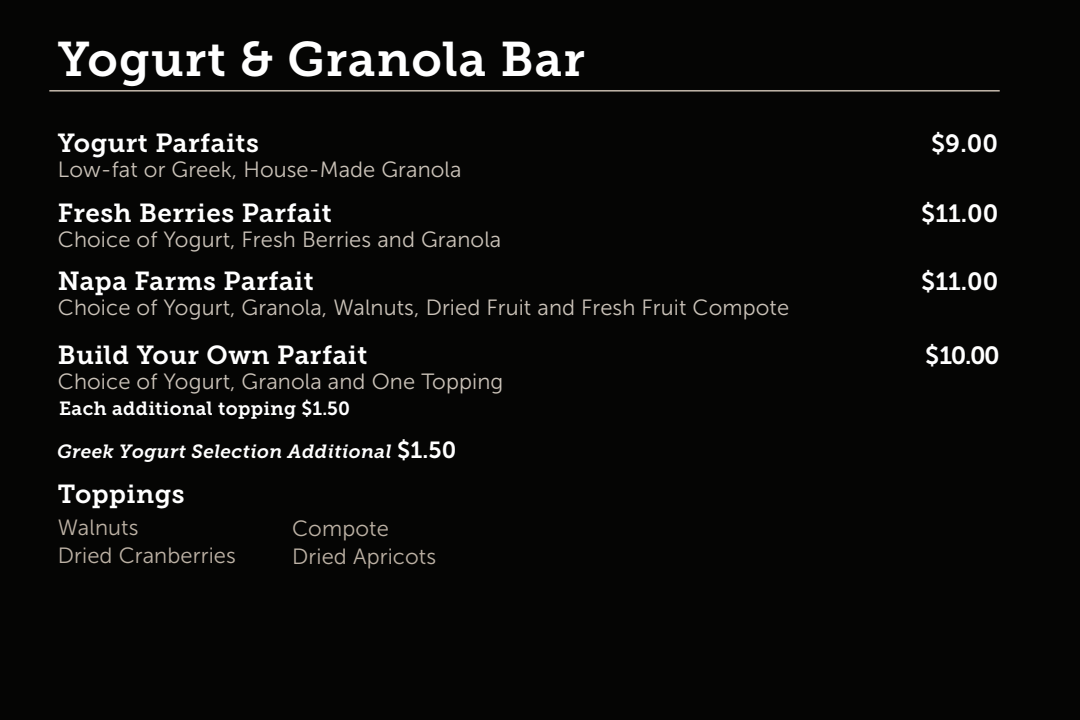
<style>
.page{position:relative;width:1080px;height:720px;background:#050504}
.page>*{position:absolute;margin:0;border:0;box-sizing:border-box;transform-origin:0 0}
.t1{font:48.44px "Museo Slab 700";letter-spacing:.02em;color:#fff}
.t2{font:26px "Museo Slab 700";letter-spacing:.02em;color:#fff}
.t3{font:24.8px "Museo Sans 700";color:#fff}
.t4{font:22px "Museo Sans 300";letter-spacing:.005em;color:#cbc3b9}
.t5{font:22px/27.9px "Museo Sans 300";letter-spacing:.005em;color:#bdb2a5}
.t6{font:italic 19px "Museo Slab 700";letter-spacing:.02em;color:#fff}
.t7{font:19px "Museo Slab 700";letter-spacing:.02em;color:#fff}
.s1{font-family:"Museo Sans 700"}
.s2{font-family:"Museo Sans 700";font-style:normal;font-size:23.2px}
</style>
<div class="page">
<hr style="left:49px;top:90px;width:951px;height:2px;background:#bdb2a5">
<h1 class="t1" style="left:58px;top:32px;width:529px">Yogurt &amp; Granola Bar</h1>
<p class="t2" style="left:58px;top:128px;width:202px">Yogurt Parfaits</p>
<p class="t3" style="left:931px;top:130px;width:69px">$9.00</p>
<p class="t4" style="left:58px;top:157px;width:405px">Low-fat or Greek, House-Made Granola</p>
<p class="t2" style="left:58px;top:198px;width:275px">Fresh Berries Parfait</p>
<p class="t3" style="left:921px;top:200px;width:79px">$11.00</p>
<p class="t4" style="left:58px;top:227px;width:445px">Choice of Yogurt, Fresh Berries and Granola</p>
<p class="t2" style="left:58px;top:266px;width:257px">Napa Farms Parfait</p>
<p class="t3" style="left:921px;top:268px;width:79px">$11.00</p>
<p class="t4" style="left:58px;top:295px;width:733px">Choice of Yogurt, Granola, Walnuts, Dried Fruit and Fresh Fruit Compote</p>
<p class="t2" style="left:58px;top:340px;width:311px">Build Your Own Parfait</p>
<p class="t3" style="left:925px;top:342px;width:76px">$10.00</p>
<p class="t4" style="left:58px;top:369px;width:447px">Choice of Yogurt, Granola and One Topping</p>
<p class="t7" style="left:59px;top:397px;width:292px">Each additional topping <span class="s1">$1.50</span></p>
<p class="t6" style="left:57px;top:441px;width:401px">Greek Yogurt Selection Additional <span class="s2">$1.50</span></p>
<p class="t2" style="left:58px;top:479px;width:128px">Toppings</p>
<p class="t5" style="left:58px;top:514px;width:180px">Walnuts<br>Dried Cranberries</p>
<p class="t5" style="left:292px;top:514px;width:145px">Compote<br>Dried Apricots</p>
</div>
